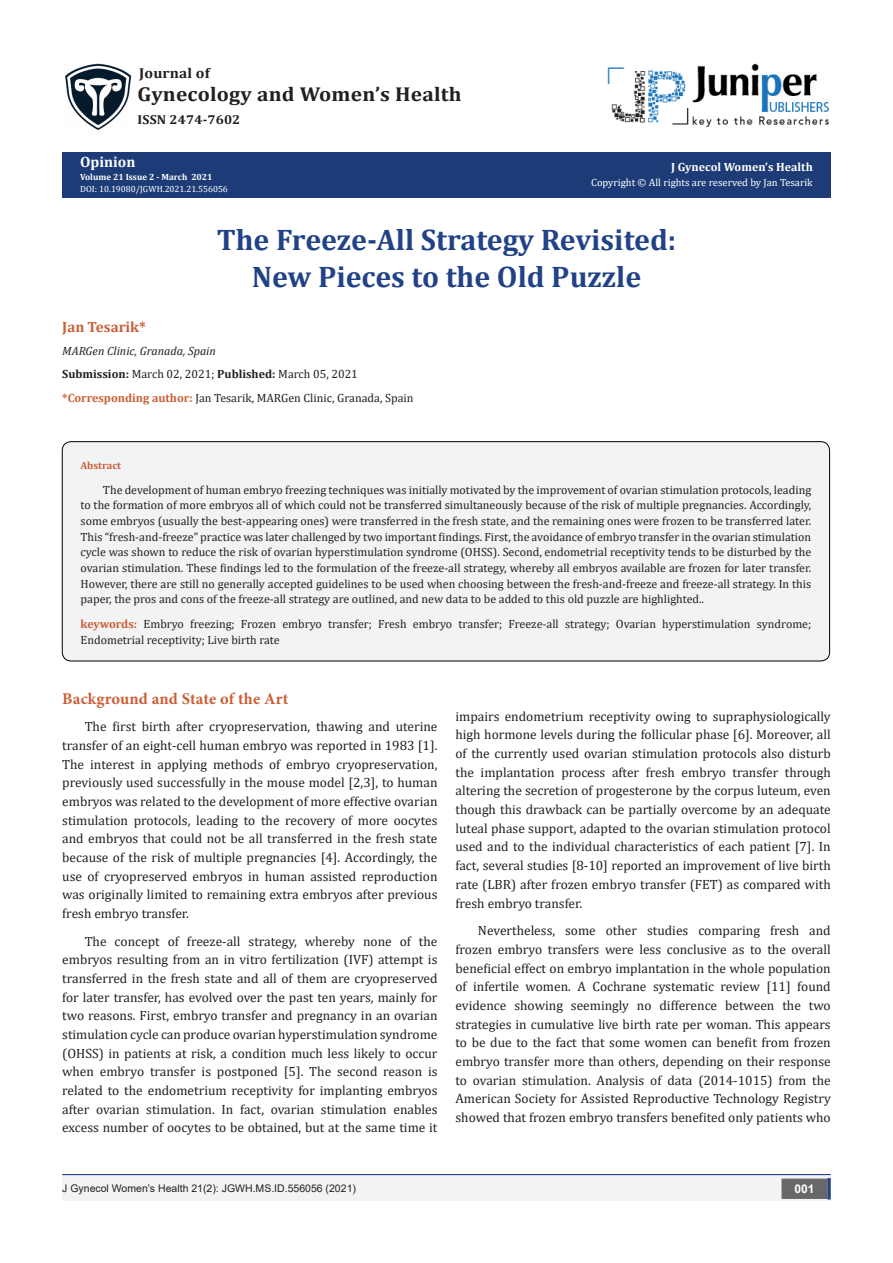
<style>
.page{position:relative;width:893px;height:1263px;background:#fff}
.page>*{position:absolute;margin:0;border:0;box-sizing:border-box;transform-origin:0 0}
.t1{font:700 29.85px "Cambria";color:#214287}
.t2{font:700 20.1px "Cambria";letter-spacing:.01em;color:#231f20;scale:1.06 1}
.t3{font:700 16.5px "Minion Pro";letter-spacing:.01em;color:#ca5f37}
.t4{font:700 15px "Cambria";color:#ca5f37}
.t5{font:700 15px "Cambria";color:#fff}
.t6{font:700 14.4px "Cambria";letter-spacing:.01em;color:#231f20;scale:1.06 1}
.t7{font:13.5px/18.8px "Cambria";color:#231f20;text-align:justify}
.t8{font:700 12.9px "Cambria";letter-spacing:.01em;color:#231f20;scale:1.06 1}
.t9{font:12px/15.8px "Cambria";color:#231f20;text-align:justify}
.t10{font:italic 12px "Cambria";color:#231f20}
.t11{font:700 12px "Cambria";color:#fffefc}
.t12{font:700 12px "Arial";color:#fff}
.t13{font:10.5px "Arial";color:#231f20}
.t14{font:10.5px "Cambria";color:#fff}
.t15{font:700 10.5px "Cambria";color:#ca5f37}
.t16{font:9px "Cambria";color:#fff}
.t17{font:700 9px "Cambria";color:#fffefc}
.s1{color:#fffefc}
.s2{font-weight:700}
.s3{font-weight:700;color:#ca5f37}
</style>
<div class="page">
<div style="left:62px;top:153px;width:769px;height:45px;background:#1d3c77"></div>
<div style="left:62px;top:1175px;width:441px;height:26px;background:#f2f3f4"></div>
<div style="left:503px;top:1175px;width:328px;height:26px;background:#f2f3f4"></div>
<div style="left:782px;top:1179px;width:45px;height:19px;background:#68676a"></div>
<div style="left:781px;top:1178px;width:46px;height:21px;border:2px solid #68676a"></div>
<svg style="left:827px;top:1178px;width:4px;height:21px"></svg>
<img style="left:65px;top:63px;width:66px;height:67px">
<img style="left:607px;top:63px;width:222px;height:64px">
<hr style="left:62px;top:1174px;width:769px;height:1px;background:#253f8e">
<div style="left:62px;top:442px;width:768px;height:219px;background:#f2f3f4;border-radius:9px"></div>
<div style="left:62px;top:441px;width:768px;height:220px;border:1px solid #000;border-radius:9px"></div>
<p class="t6" style="left:139px;top:63px;width:68px">Journal of</p>
<p class="t2" style="left:138px;top:80px;width:307px">Gynecology and Women’s Health</p>
<p class="t8" style="left:138px;top:110px;width:98px">ISSN 2474-7602</p>
<p class="t5" style="left:80px;top:152px;width:57px">Opinion</p>
<p class="t17" style="left:80px;top:170px;width:134px">Volume 21 Issue 2 - March 2021</p>
<p class="t16" style="left:80px;top:184px;width:149px">DOI: 10.19080/JGWH.2021.21.556056</p>
<p class="t11" style="left:671px;top:158px;width:143px">J Gynecol Women’s Health</p>
<p class="t14" style="left:591px;top:177px;width:223px">Copyright © All rights are reserved by <span class="s1">Jan Tesarik</span></p>
<p class="t1" style="left:217px;top:218px;width:461px">The Freeze-All Strategy Revisited:</p>
<p class="t1" style="left:252px;top:256px;width:391px">New Pieces to the Old Puzzle</p>
<p class="t4" style="left:62px;top:316px;width:85px">Jan Tesarik*</p>
<p class="t10" style="left:62px;top:343px;width:155px">MARGen Clinic, Granada, Spain</p>
<p class="t9" style="left:62px;top:366px;width:297px"><span class="s2">Submission:</span> March 02, 2021; <span class="s2">Published:</span> March 05, 2021</p>
<p class="t9" style="left:62px;top:390px;width:353px"><span class="s3">*Corresponding author:</span> Jan Tesarik, MARGen Clinic, Granada, Spain</p>
<p class="t15" style="left:81px;top:458px;width:42px">Abstract</p>
<p class="t9" style="left:81px;top:481px;width:732px;text-indent:22px">The development of human embryo freezing techniques was initially motivated by the improvement of ovarian stimulation protocols, leading to the formation of more embryos all of which could not be transferred simultaneously because of the risk of multiple pregnancies. Accordingly, some embryos (usually the best-appearing ones) were transferred in the fresh state, and the remaining ones were frozen to be transferred later.<br>This “fresh-and-freeze” practice was later challenged by two important findings. First, the avoidance of embryo transfer in the ovarian stimulation cycle was shown to reduce the risk of ovarian hyperstimulation syndrome (OHSS). Second, endometrial receptivity tends to be disturbed by the ovarian stimulation. These findings led to the formulation of the freeze-all strategy, whereby all embryos available are frozen for later transfer.<br>However, there are still no generally accepted guidelines to be used when choosing between the fresh-and-freeze and freeze-all strategy. In this paper, the pros and cons of the freeze-all strategy are outlined, and new data to be added to this old puzzle are highlighted..</p>
<p class="t9" style="left:81px;top:616px;width:732px"><span class="s3">keywords:</span> Embryo freezing; Frozen embryo transfer; Fresh embryo transfer; Freeze-all strategy; Ovarian hyperstimulation syndrome;<br>Endometrial receptivity; Live birth rate</p>
<p class="t3" style="left:62px;top:687px;width:228px">Background and State of the Art</p>
<p class="t7" style="left:62px;top:717px;width:377px;text-indent:22px">The first birth after cryopreservation, thawing and uterine transfer of an eight-cell human embryo was reported in 1983 [1].<br>The interest in applying methods of embryo cryopreservation, previously used successfully in the mouse model [2,3], to human embryos was related to the development of more effective ovarian stimulation protocols, leading to the recovery of more oocytes and embryos that could not be all transferred in the fresh state because of the risk of multiple pregnancies [4]. Accordingly, the use of cryopreserved embryos in human assisted reproduction was originally limited to remaining extra embryos after previous fresh embryo transfer.</p>
<p class="t7" style="left:62px;top:931px;width:377px;text-indent:22px">The concept of freeze-all strategy, whereby none of the embryos resulting from an in vitro fertilization (IVF) attempt is transferred in the fresh state and all of them are cryopreserved for later transfer, has evolved over the past ten years, mainly for two reasons. First, embryo transfer and pregnancy in an ovarian stimulation cycle can produce ovarian hyperstimulation syndrome (OHSS) in patients at risk, a condition much less likely to occur when embryo transfer is postponed [5]. The second reason is related to the endometrium receptivity for implanting embryos after ovarian stimulation. In fact, ovarian stimulation enables excess number of oocytes to be obtained, but at the same time it</p>
<p class="t7" style="left:455px;top:707px;width:377px">impairs endometrium receptivity owing to supraphysiologically high hormone levels during the follicular phase [6]. Moreover, all of the currently used ovarian stimulation protocols also disturb the implantation process after fresh embryo transfer through altering the secretion of progesterone by the corpus luteum, even though this drawback can be partially overcome by an adequate luteal phase support, adapted to the ovarian stimulation protocol used and to the individual characteristics of each patient [7]. In fact, several studies [8-10] reported an improvement of live birth rate (LBR) after frozen embryo transfer (FET) as compared with fresh embryo transfer.</p>
<p class="t7" style="left:455px;top:921px;width:377px;text-indent:22px">Nevertheless, some other studies comparing fresh and frozen embryo transfers were less conclusive as to the overall beneficial effect on embryo implantation in the whole population of infertile women. A Cochrane systematic review [11] found evidence showing seemingly no difference between the two strategies in cumulative live birth rate per woman. This appears to be due to the fact that some women can benefit from frozen embryo transfer more than others, depending on their response to ovarian stimulation. Analysis of data (2014-1015) from the American Society for Assisted Reproductive Technology Registry showed that frozen embryo transfers benefited only patients who</p>
<p class="t13" style="left:62px;top:1181px;width:295px">J Gynecol Women’s Health 21(2): JGWH.MS.ID.556056 (2021)</p>
<p class="t12" style="left:794px;top:1180px;width:22px">001</p>
</div>
